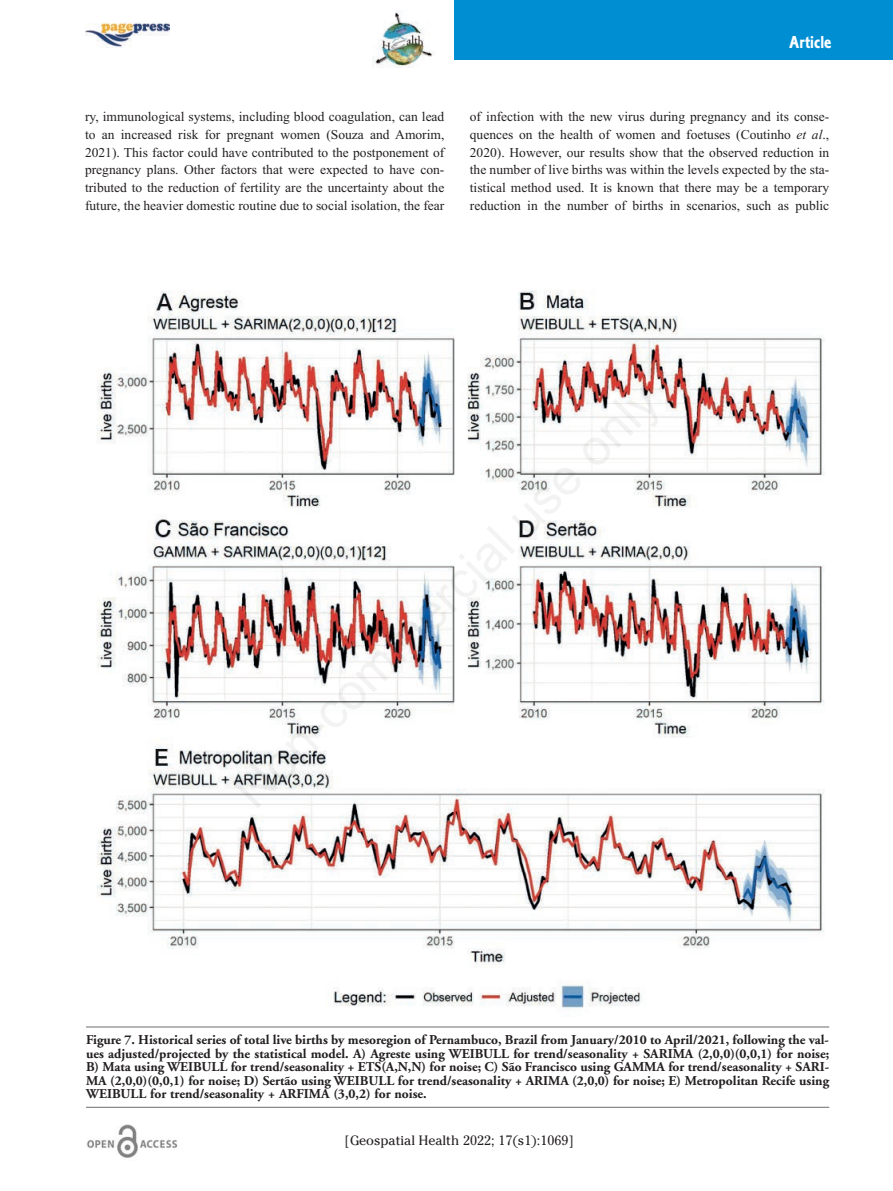
<style>
.page{position:relative;width:893px;height:1191px;background:#fff}
.page>*{position:absolute;margin:0;border:0;box-sizing:border-box;transform-origin:0 0}
.t1{font:18px "Corinthian Bold Condensed Plain";color:#fff}
.t2{font:13.5px/17.7px "Times New Roman";color:#231f20;text-align:justify}
.t3{font:700 13.5px/13.5px "Adobe Garamond";color:#231f20;text-align:justify}
.t4{font:13.5px "Cheltenham";color:#231f20}
.s1{font-style:italic}
</style>
<div class="page">
<div style="left:454px;top:0;width:439px;height:60px;background:#008ed2"></div>
<img style="left:373px;top:11px;width:60px;height:57px">
<img style="left:86px;top:1124px;width:92px;height:35px">
<img style="left:85px;top:22px;width:84px;height:25px">
<hr style="left:86px;top:1026px;width:743px;height:1px;background:#6c6d70">
<hr style="left:86px;top:1106px;width:743px;height:1px;background:#6c6d70">
<img style="left:97px;top:290px;width:728px;height:719px">
<h1 class="t1" style="left:789px;top:36px;width:44px">Article</h1>
<p class="t2" style="left:85px;top:108px;width:361px">ry, immunological systems, including blood coagulation, can lead to an increased risk for pregnant women (Souza and Amorim, 2021). This factor could have contributed to the postponement of pregnancy plans. Other factors that were expected to have con&shy;tributed to the reduction of fertility are the uncertainty about the future, the heavier domestic routine due to social isolation, the fear</p>
<p class="t2" style="left:470px;top:108px;width:361px">of infection with the new virus during pregnancy and its conse&shy;quences on the health of women and foetuses (Coutinho <span class="s1">et al</span>., 2020). However, our results show that the observed reduction in the number of live births was within the levels expected by the sta&shy;tistical method used. It is known that there may be a temporary reduction in the number of births in scenarios, such as public</p>
<p class="t3" style="left:86px;top:1034px;width:745px">Figure 7. Historical series of total live births by mesoregion of Pernambuco, Brazil from January/2010 to April/2021, following the val&shy;ues adjusted/projected by the statistical model. A) Agreste using WEIBULL for trend/seasonality + SARIMA (2,0,0)(0,0,1) for noise; B) Mata using WEIBULL for trend/seasonality + ETS(A,N,N) for noise; C) São Francisco using GAMMA for trend/seasonality + SARI-MA (2,0,0)(0,0,1) for noise; D) Sertão using WEIBULL for trend/seasonality + ARIMA (2,0,0) for noise; E) Metropolitan Recife using WEIBULL for trend/seasonality + ARFIMA (3,0,2) for noise.</p>
<p class="t4" style="left:345px;top:1132px;width:231px">[Geospatial Health 2022; 17(s1):1069]</p>
</div>
